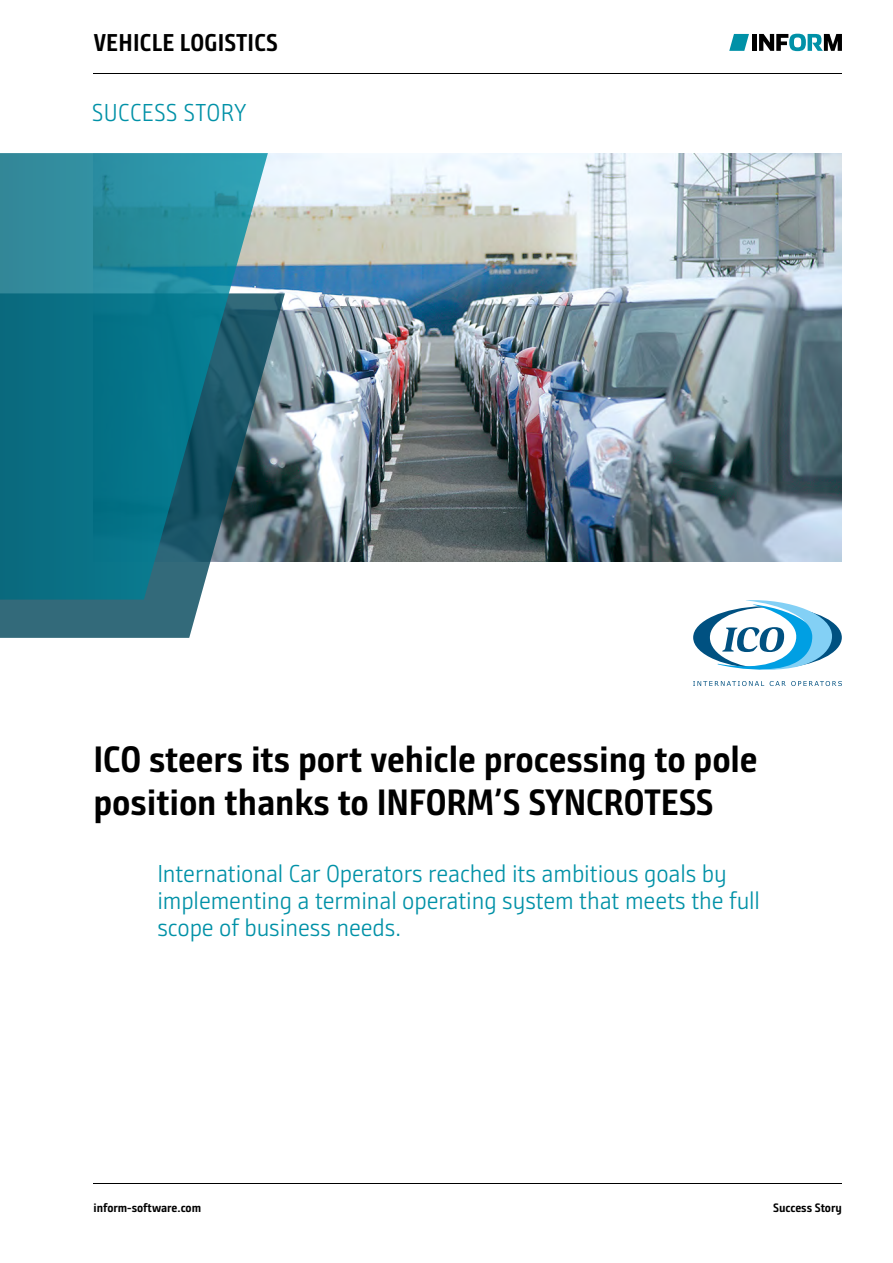
<style>
.page{position:relative;width:893px;height:1263px;background:#fff}
.page>*{position:absolute;margin:0;border:0;box-sizing:border-box;transform-origin:0 0}
.Headline{font:700 36.6px/43.5px "Bunday Sans Pro SG";letter-spacing:-.005em;color:#000}
.Highlights{font:24.45px "Bunday Sans Pro SG Se Ligh";letter-spacing:-.005em;color:#0091a7}
.Highlights-2{font:24.45px "Bunday Sans Pro SG Se Ligh";letter-spacing:.015em;color:#0091a7}
.Success_Story{font:700 24.3px "Bunday Sans Pro SG";letter-spacing:.01em;color:#000}
.t1{font:700 12.15px "Bunday Sans Pro SG";letter-spacing:-.005em;color:#000}
</style>
<div class="page">
<img style="left:268px;top:153px;width:574px;height:408px">
<svg style="left:693px;top:681px;width:71px;height:5px"></svg>
<svg style="left:770px;top:681px;width:72px;height:5px"></svg>
<svg style="left:693px;top:600px;width:149px;height:70px"></svg>
<hr style="left:94px;top:74px;width:748px;height:1px;background:#000">
<hr style="left:94px;top:1183px;width:748px;height:1px;background:#000">
<svg style="left:0;top:293px;width:285px;height:345px;fill:#336a7a"></svg>
<svg style="left:0;top:153px;width:268px;height:447px;background:#217a8c"></svg>
<svg style="left:729px;top:34px;width:20px;height:17px"></svg>
<svg style="left:759px;top:34px;width:83px;height:17px"></svg>
<div style="left:752px;top:34px;width:5px;height:17px;background:#000"></div>
<p class="Success_Story" style="left:94px;top:27px;width:186px">VEHICLE LOGISTICS</p>
<p class="Highlights-2" style="left:92px;top:97px;width:156px">SUCCESS STORY</p>
<p class="Headline" style="left:94px;top:736px;width:666px">ICO steers its port vehicle processing to pole position thanks to INFORM’S SYNCROTESS</p>
<p class="Highlights" style="left:157px;top:858px;width:571px">International Car Operators reached its ambitious goals by</p>
<p class="Highlights" style="left:157px;top:885px;width:604px">implementing a terminal operating system that meets the full</p>
<p class="Highlights" style="left:157px;top:912px;width:245px">scope of business needs.</p>
<p class="t1" style="left:94px;top:1200px;width:109px">inform-software.com</p>
<p class="t1" style="left:773px;top:1200px;width:70px">Success Story</p>
</div>
